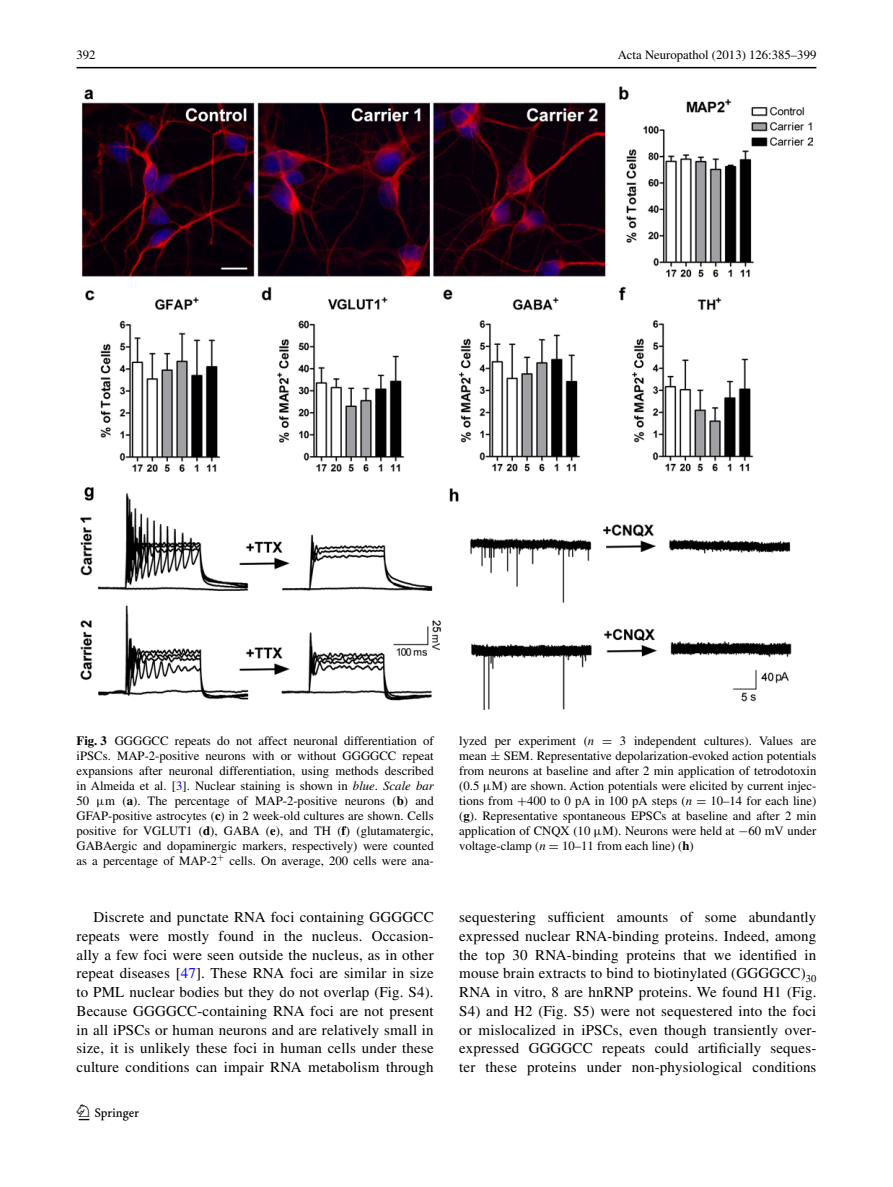
<style>
.page{position:relative;width:893px;height:1187px;background:#fff}
.page>*{position:absolute;margin:0;border:0;box-sizing:border-box;transform-origin:0 0}
.t1{font:22.5px "Springnew";color:#000}
.Para-Indent{font:15px/18.8px "Times";letter-spacing:.01em;color:#000;text-align:justify}
.fig_p{font:12.75px/15px "Times";color:#000;text-align:justify}
.s1{font-weight:700}
.s2{color:#00f}
.s3{font-style:italic}
.s4{font-family:"MTGU"}
.s5{font-family:"MTSY"}
</style>
<div class="page">
<hr style="left:77px;top:67px;width:739px;height:1px;background:#000">
<img style="left:81px;top:87px;width:731px;height:622px">
<p class="fig_p" style="left:77px;top:48px;width:21px">392</p>
<p class="fig_p" style="left:618px;top:48px;width:200px">Acta Neuropathol (2013) 126:385–399</p>
<p class="fig_p" style="left:77px;top:733px;width:359px"><span class="s1">Fig. 3</span> GGGGCC repeats do not affect neuronal differentiation of iPSCs. MAP-2-positive neurons with or without GGGGCC repeat expansions after neuronal differentiation, using methods described in Almeida et al. [<span class="s2">3</span>]. Nuclear staining is shown in <span class="s3">blue</span>. <span class="s3">Scale bar </span>50 <span class="s4">μ</span>m (<span class="s1">a</span>). The percentage of MAP-2-positive neurons (<span class="s1">b</span>) and GFAP-positive astrocytes (<span class="s1">c</span>) in 2 week-old cultures are shown. Cells positive for VGLUT1 (<span class="s1">d</span>), GABA (<span class="s1">e</span>), and TH (<span class="s1">f</span>) (glutamatergic, GABAergic and dopaminergic markers, respectively) were counted as a percentage of MAP-2<sup>+</sup> cells. On average, 200 cells were ana-</p>
<p class="fig_p" style="left:459px;top:733px;width:359px">lyzed per experiment (<span class="s3">n</span> <span class="s5">=</span> 3 independent cultures). Values are mean <span class="s5">±</span> SEM. Representative depolarization-evoked action potentials from neurons at baseline and after 2 min application of tetrodotoxin (0.5 <span class="s4">μ</span>M) are shown. Action potentials were elicited by current injec&shy;tions from <span class="s5">+</span>400 to 0 pA in 100 pA steps (<span class="s3">n</span> <span class="s5">=</span> 10–14 for each line) (<span class="s1">g</span>). Representative spontaneous EPSCs at baseline and after 2 min application of CNQX (10 <span class="s4">μ</span>M). Neurons were held at <span class="s5">−</span>60 mV under voltage-clamp (<span class="s3">n</span> <span class="s5">=</span> 10–11 from each line) (<span class="s1">h</span>)</p>
<p class="Para-Indent" style="left:77px;top:907px;width:359px;text-indent:17px">Discrete and punctate RNA foci containing GGGGCC repeats were mostly found in the nucleus. Occasion&shy;ally a few foci were seen outside the nucleus, as in other repeat diseases [<span class="s2">47</span>]. These RNA foci are similar in size to PML nuclear bodies but they do not overlap (Fig. S4).<br>Because GGGGCC-containing RNA foci are not present in all iPSCs or human neurons and are relatively small in size, it is unlikely these foci in human cells under these culture conditions can impair RNA metabolism through</p>
<p class="Para-Indent" style="left:459px;top:907px;width:359px">sequestering sufficient amounts of some abundantly expressed nuclear RNA-binding proteins. Indeed, among the top 30 RNA-binding proteins that we identified in mouse brain extracts to bind to biotinylated (GGGGCC)<sub>30<br></sub>RNA in vitro, 8 are hnRNP proteins. We found H1 (Fig.<br>S4) and H2 (Fig. S5) were not sequestered into the foci or mislocalized in iPSCs, even though transiently over&shy;expressed GGGGCC repeats could artificially seques&shy;ter these proteins under non-physiological conditions</p>
<h1 class="t1" style="left:79px;top:1104px;width:62px">1 3</h1>
</div>
